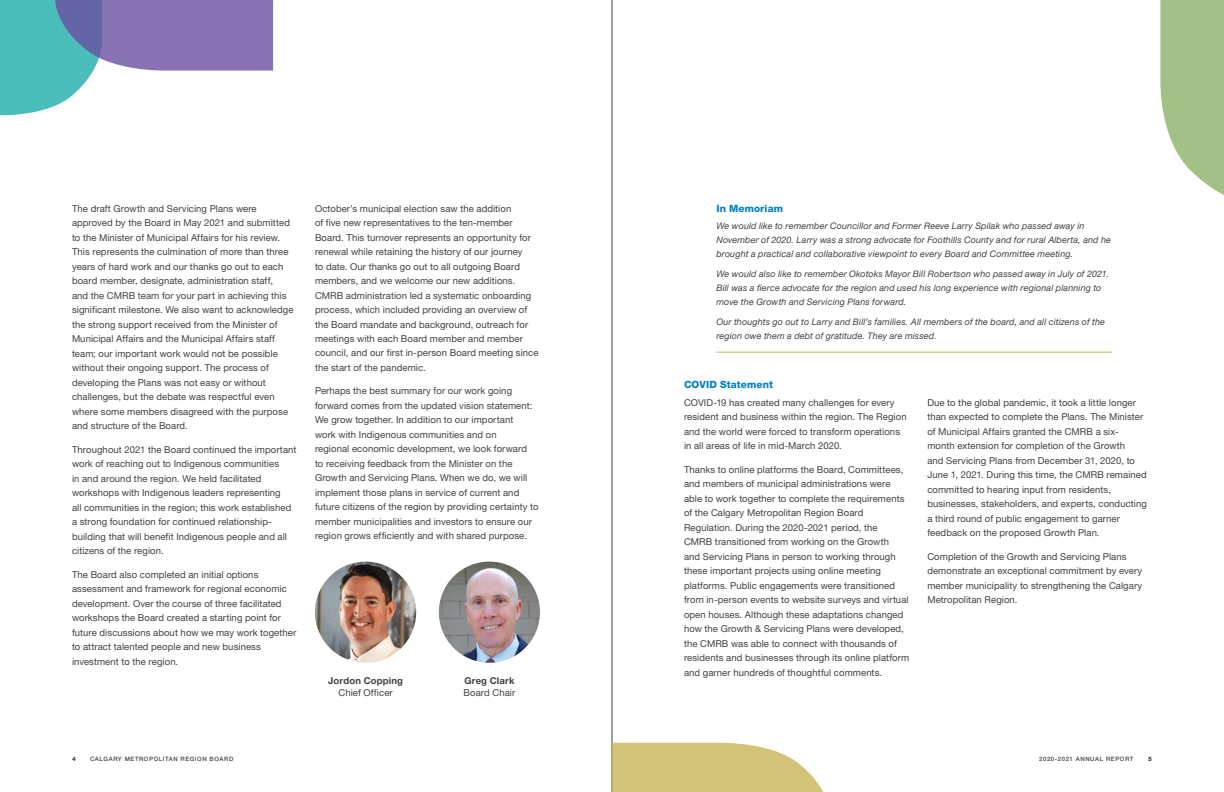
<style>
.page{position:relative;width:1224px;height:792px;background:#fff}
.page>*{position:absolute;margin:0;border:0;box-sizing:border-box;transform-origin:0 0}
.t1{font:10px "Helvetica Neue LT 85 Hv";letter-spacing:.01em;color:#0082c6}
.t2{font:9.5px/14.5px "Helvetica Neue LT 55 Rm";letter-spacing:.01em;color:#414042}
.t3{font:9.5px "Helvetica Neue LT 75 Bd";letter-spacing:.015em;color:#414042}
.t4{font:9px/14px "Helvetica Neue LT 56 It";letter-spacing:.015em;color:#414042}
.t5{font:6px "Helvetica Neue LT 65 Md";letter-spacing:.1em;color:#414042}
.t6{font:6px "Helvetica Neue LT 85 Hv";color:#414042}
</style>
<div class="page">
<hr style="left:612px;top:0;width:1px;height:792px;background:#414042">
<img style="left:315px;top:562px;width:101px;height:101px;border-radius:51px">
<img style="left:439px;top:562px;width:101px;height:101px;border-radius:51px">
<svg style="left:1160px;top:0;width:64px;height:195px"></svg>
<svg style="left:0;top:0;width:274px;height:116px"></svg>
<svg style="left:611px;top:742px;width:212px;height:50px;background:#d7ca8a"></svg>
<hr style="left:716px;top:352px;width:396px;height:1px;background:#c7b557">
<p class="t2" style="left:72px;top:201px;width:223px">The draft Growth and Servicing Plans were approved by the Board in May 2021 and submitted to the Minister of Municipal Affairs for his review.<br>This represents the culmination of more than three years of hard work and our thanks go out to each board member, designate, administration staff,<br>and the CMRB team for your part in achieving this significant milestone. We also want to acknowledge the strong support received from the Minister of Municipal Affairs and the Municipal Affairs staff team; our important work would not be possible without their ongoing support. The process of developing the Plans was not easy or without challenges, but the debate was respectful even where some members disagreed with the purpose and structure of the Board.</p>
<p class="t2" style="left:72px;top:442px;width:226px">Throughout 2021 the Board continued the important work of reaching out to Indigenous communities<br>in and around the region. We held facilitated workshops with Indigenous leaders representing<br>all communities in the region; this work established a strong foundation for continued relationship&shy;building that will benefit Indigenous people and all citizens of the region.</p>
<p class="t2" style="left:72px;top:567px;width:226px">The Board also completed an initial options assessment and framework for regional economic development. Over the course of three facilitated workshops the Board created a starting point for future discussions about how we may work together to attract talented people and new business investment to the region.</p>
<p class="t2" style="left:315px;top:201px;width:225px">October’s municipal election saw the addition<br>of five new representatives to the ten-member Board. This turnover represents an opportunity for renewal while retaining the history of our journey<br>to date. Our thanks go out to all outgoing Board members, and we welcome our new additions.<br>CMRB administration led a systematic onboarding process, which included providing an overview of the Board mandate and background, outreach for meetings with each Board member and member council, and our first in-person Board meeting since the start of the pandemic.</p>
<p class="t2" style="left:315px;top:384px;width:225px">Perhaps the best summary for our work going forward comes from the updated vision statement:<br>We grow together. In addition to our important<br>work with Indigenous communities and on<br>regional economic development, we look forward<br>to receiving feedback from the Minister on the Growth and Servicing Plans. When we do, we will implement those plans in service of current and future citizens of the region by providing certainty to member municipalities and investors to ensure our region grows efficiently and with shared purpose.</p>
<p class="t3" style="left:328px;top:675px;width:76px">Jordon Copping</p>
<p class="t2" style="left:338px;top:686px;width:56px">Chief Officer</p>
<p class="t3" style="left:464px;top:675px;width:52px">Greg Clark</p>
<p class="t2" style="left:464px;top:686px;width:53px">Board Chair</p>
<p class="t1" style="left:716px;top:203px;width:68px">In Memoriam</p>
<p class="t4" style="left:716px;top:219px;width:396px">We would like to remember Councillor and Former Reeve Larry Spilak who passed away in<br>November of 2020. Larry was a strong advocate for Foothills County and for rural Alberta, and he brought a practical and collaborative viewpoint to every Board and Committee meeting.</p>
<p class="t4" style="left:716px;top:267px;width:394px">We would also like to remember Okotoks Mayor Bill Robertson who passed away in July of 2021.<br>Bill was a fierce advocate for the region and used his long experience with regional planning to move the Growth and Servicing Plans forward.</p>
<p class="t4" style="left:716px;top:315px;width:390px">Our thoughts go out to Larry and Bill’s families. All members of the board, and all citizens of the region owe them a debt of gratitude. They are missed.</p>
<p class="t1" style="left:684px;top:379px;width:90px">COVID Statement</p>
<p class="t2" style="left:684px;top:395px;width:224px">COVID-19 has created many challenges for every resident and business within the region. The Region and the world were forced to transform operations in all areas of life in mid-March 2020.</p>
<p class="t2" style="left:684px;top:462px;width:227px">Thanks to online platforms the Board, Committees, and members of municipal administrations were able to work together to complete the requirements of the Calgary Metropolitan Region Board Regulation. During the 2020-2021 period, the<br>CMRB transitioned from working on the Growth<br>and Servicing Plans in person to working through these important projects using online meeting platforms. Public engagements were transitioned from in-person events to website surveys and virtual open houses. Although these adaptations changed how the Growth &amp; Servicing Plans were developed, the CMRB was able to connect with thousands of residents and businesses through its online platform and garner hundreds of thoughtful comments.</p>
<p class="t2" style="left:927px;top:395px;width:221px">Due to the global pandemic, it took a little longer than expected to complete the Plans. The Minister of Municipal Affairs granted the CMRB a six&shy;month extension for completion of the Growth<br>and Servicing Plans from December 31, 2020, to June 1, 2021. During this time, the CMRB remained committed to hearing input from residents, businesses, stakeholders, and experts, conducting a third round of public engagement to garner feedback on the proposed Growth Plan.</p>
<p class="t2" style="left:927px;top:549px;width:217px">Completion of the Growth and Servicing Plans demonstrate an exceptional commitment by every member municipality to strengthening the Calgary Metropolitan Region.</p>
<p class="t6" style="left:72px;top:755px;width:5px">4</p>
<p class="t5" style="left:90px;top:755px;width:145px">CALGARY METROPOLITAN REGION BOARD</p>
<p class="t5" style="left:1039px;top:755px;width:96px">2020-2021 ANNUAL REPORT</p>
<p class="t6" style="left:1148px;top:755px;width:5px">5</p>
</div>
